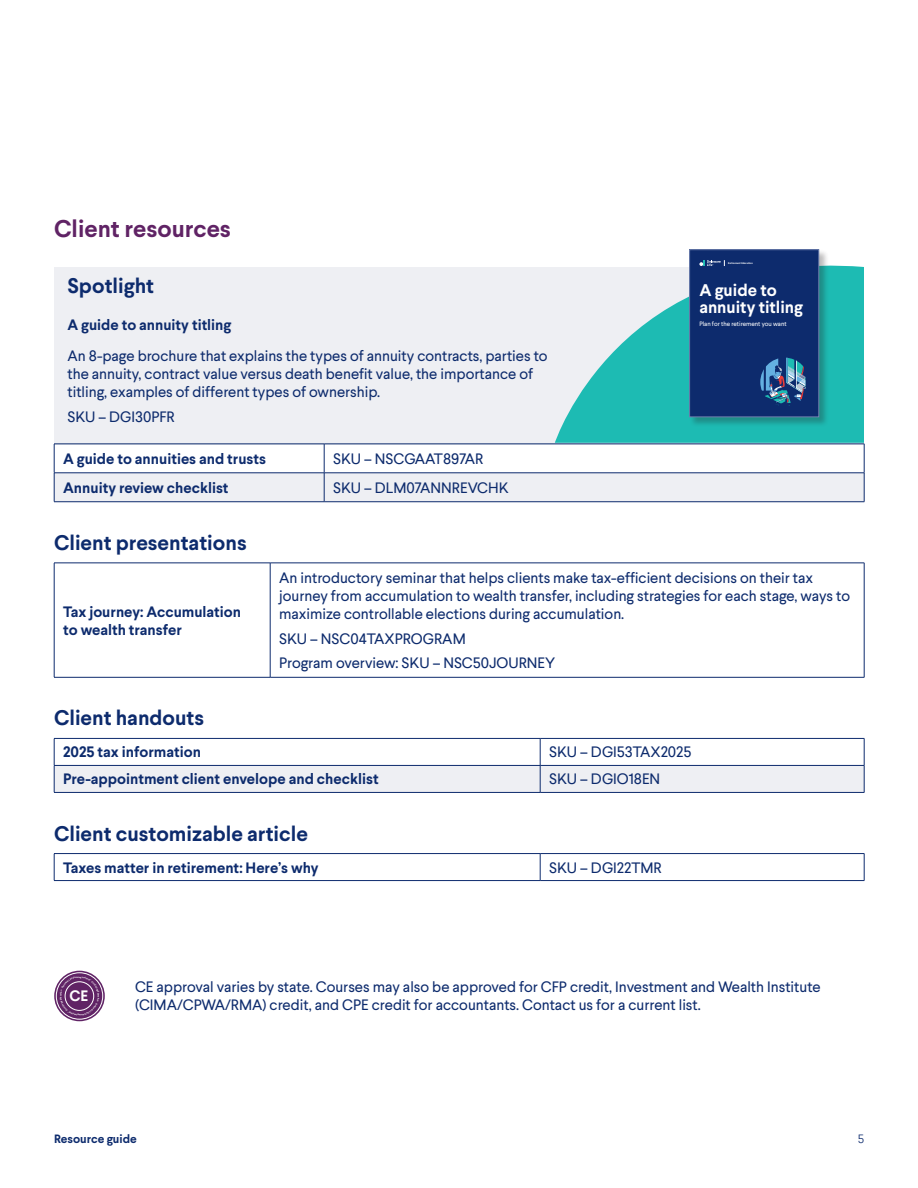
<style>
.page{position:relative;width:918px;height:1188px;background:#fff}
.page>*{position:absolute;margin:0;border:0;box-sizing:border-box;transform-origin:0 0}
.ParaStyle01-Leading_Auto__Align_Left{font:700 24px "Larsseit";color:#602365}
.ParaStyle01-Leading_Auto__Align_Left-2{font:700 21px "Larsseit";color:#0d2b6d}
.t1{font:700 16.95px/17px "Larsseit";color:#fff}
.ParaStyle01-Leading_Auto__Align_Left-3{font:15px/18px "Larsseit";color:#0d2b6d}
.ParaStyle01-Leading_Auto__Align_Left-4{font:700 15px/18px "Larsseit";color:#0d2b6d}
.t2{font:700 15px "Larsseit";color:#fff}
.t3{font:700 12px "Larsseit";color:#0d2b6d}
.t4{font:300 12px "Larsseit";color:#0d2b6d}
.t5{font:6.3px "Larsseit";color:#fff}
.t6{font:700 2.55px "Larsseit";color:#fff}
</style>
<div class="page">
<div style="left:54px;top:267px;width:810px;height:177px;background:#eeeff3"></div>
<svg style="left:54px;top:444px;width:811px;height:58px"></svg>
<hr style="left:324px;top:501px;width:540px;height:1px;background:#0d2b6d">
<hr style="left:54px;top:563px;width:1px;height:114px;background:#0d2b6d">
<hr style="left:54px;top:563px;width:216px;height:1px;background:#0d2b6d">
<hr style="left:54px;top:677px;width:216px;height:1px;background:#0d2b6d">
<hr style="left:270px;top:563px;width:1px;height:114px;background:#0d2b6d">
<hr style="left:270px;top:563px;width:594px;height:1px;background:#0d2b6d">
<hr style="left:270px;top:677px;width:594px;height:1px;background:#0d2b6d">
<hr style="left:864px;top:563px;width:1px;height:114px;background:#0d2b6d">
<hr style="left:54px;top:738px;width:486px;height:1px;background:#0d2b6d">
<hr style="left:54px;top:792px;width:486px;height:1px;background:#0d2b6d">
<hr style="left:540px;top:738px;width:324px;height:1px;background:#0d2b6d">
<svg style="left:54px;top:739px;width:811px;height:53px"></svg>
<hr style="left:540px;top:792px;width:324px;height:1px;background:#0d2b6d">
<svg style="left:54px;top:854px;width:1px;height:26px"></svg>
<hr style="left:54px;top:853px;width:486px;height:1px;background:#0d2b6d">
<hr style="left:54px;top:880px;width:486px;height:1px;background:#0d2b6d">
<svg style="left:540px;top:854px;width:1px;height:26px"></svg>
<hr style="left:540px;top:853px;width:324px;height:1px;background:#0d2b6d">
<hr style="left:540px;top:880px;width:324px;height:1px;background:#0d2b6d">
<svg style="left:864px;top:854px;width:1px;height:26px"></svg>
<svg style="left:555px;top:265px;width:309px;height:178px;fill:#1dbbb3"></svg>
<div style="left:689px;top:249px;width:140px;height:178px;background:#231f20;opacity:.3"></div>
<div style="left:690px;top:250px;width:129px;height:167px;background:#0d2b6d"></div>
<svg style="left:760px;top:358px;width:46px;height:48px"></svg>
<svg style="left:699px;top:260px;width:26px;height:6px"></svg>
<div style="left:689px;top:250px;width:130px;height:167px;border:1px solid #6f81af"></div>
<svg style="left:54px;top:971px;width:51px;height:50px"></svg>
<div style="left:56px;top:973px;width:47px;height:46px;border:1px solid #fff;border-radius:50%"></div>
<svg style="left:60px;top:976px;width:39px;height:40px;background:#703975"></svg>
<p class="ParaStyle01-Leading_Auto__Align_Left" style="left:54px;top:212px;width:178px">Client resources</p>
<p class="ParaStyle01-Leading_Auto__Align_Left-2" style="left:68px;top:271px;width:88px">Spotlight</p>
<p class="ParaStyle01-Leading_Auto__Align_Left-4" style="left:68px;top:316px;width:165px">A guide to annuity titling</p>
<p class="ParaStyle01-Leading_Auto__Align_Left-3" style="left:68px;top:347px;width:482px">An 8-page brochure that explains the types of annuity contracts, parties to the annuity, contract value versus death benefit value, the importance of titling, examples of different types of ownership.</p>
<p class="ParaStyle01-Leading_Auto__Align_Left-3" style="left:68px;top:407px;width:109px">SKU – DGI30PFR</p>
<p class="ParaStyle01-Leading_Auto__Align_Left-4" style="left:63px;top:449px;width:204px">A guide to annuities and trusts</p>
<p class="ParaStyle01-Leading_Auto__Align_Left-3" style="left:333px;top:449px;width:152px">SKU – NSCGAAT897AR</p>
<p class="ParaStyle01-Leading_Auto__Align_Left-4" style="left:63px;top:478px;width:167px">Annuity review checklist</p>
<p class="ParaStyle01-Leading_Auto__Align_Left-3" style="left:333px;top:478px;width:177px">SKU – DLM07ANNREVCHK</p>
<p class="ParaStyle01-Leading_Auto__Align_Left-2" style="left:54px;top:529px;width:194px">Client presentations</p>
<p class="t6" style="left:728px;top:261px;width:26px">Retirement Education</p>
<p class="t1" style="left:699px;top:282px;width:105px">A guide to annuity titling</p>
<p class="t5" style="left:699px;top:319px;width:89px">Plan for the retirement you want</p>
<p class="ParaStyle01-Leading_Auto__Align_Left-4" style="left:63px;top:602px;width:180px">Tax journey: Accumulation to wealth transfer</p>
<p class="ParaStyle01-Leading_Auto__Align_Left-3" style="left:279px;top:568px;width:573px">An introductory seminar that helps clients make tax-efficient decisions on their tax journey from accumulation to wealth transfer, including strategies for each stage, ways to maximize controllable elections during accumulation.</p>
<p class="ParaStyle01-Leading_Auto__Align_Left-3" style="left:279px;top:629px;width:188px">SKU – NSC04TAXPROGRAM</p>
<p class="ParaStyle01-Leading_Auto__Align_Left-3" style="left:279px;top:654px;width:278px">Program overview: SKU – NSC50JOURNEY</p>
<p class="ParaStyle01-Leading_Auto__Align_Left-2" style="left:54px;top:704px;width:152px">Client handouts</p>
<p class="ParaStyle01-Leading_Auto__Align_Left-4" style="left:63px;top:743px;width:139px">2025 tax information</p>
<p class="ParaStyle01-Leading_Auto__Align_Left-3" style="left:549px;top:743px;width:144px">SKU – DGI53TAX2025</p>
<p class="ParaStyle01-Leading_Auto__Align_Left-4" style="left:63px;top:770px;width:317px">Pre-appointment client envelope and checklist</p>
<p class="ParaStyle01-Leading_Auto__Align_Left-3" style="left:549px;top:770px;width:113px">SKU – DGIO18EN</p>
<p class="ParaStyle01-Leading_Auto__Align_Left-2" style="left:54px;top:819px;width:256px">Client customizable article</p>
<p class="ParaStyle01-Leading_Auto__Align_Left-4" style="left:63px;top:858px;width:257px">Taxes matter in retirement: Here’s why</p>
<p class="ParaStyle01-Leading_Auto__Align_Left-3" style="left:549px;top:858px;width:114px">SKU – DGI22TMR</p>
<p class="t2" style="left:69px;top:986px;width:20px">CE</p>
<p class="ParaStyle01-Leading_Auto__Align_Left-3" style="left:135px;top:978px;width:687px">CE approval varies by state. Courses may also be approved for CFP credit, Investment and Wealth Institute (CIMA/CPWA/RMA) credit, and CPE credit for accountants. Contact us for a current list.</p>
<p class="t3" style="left:54px;top:1131px;width:84px">Resource guide</p>
<p class="t4" style="left:858px;top:1131px;width:8px">5</p>
</div>
